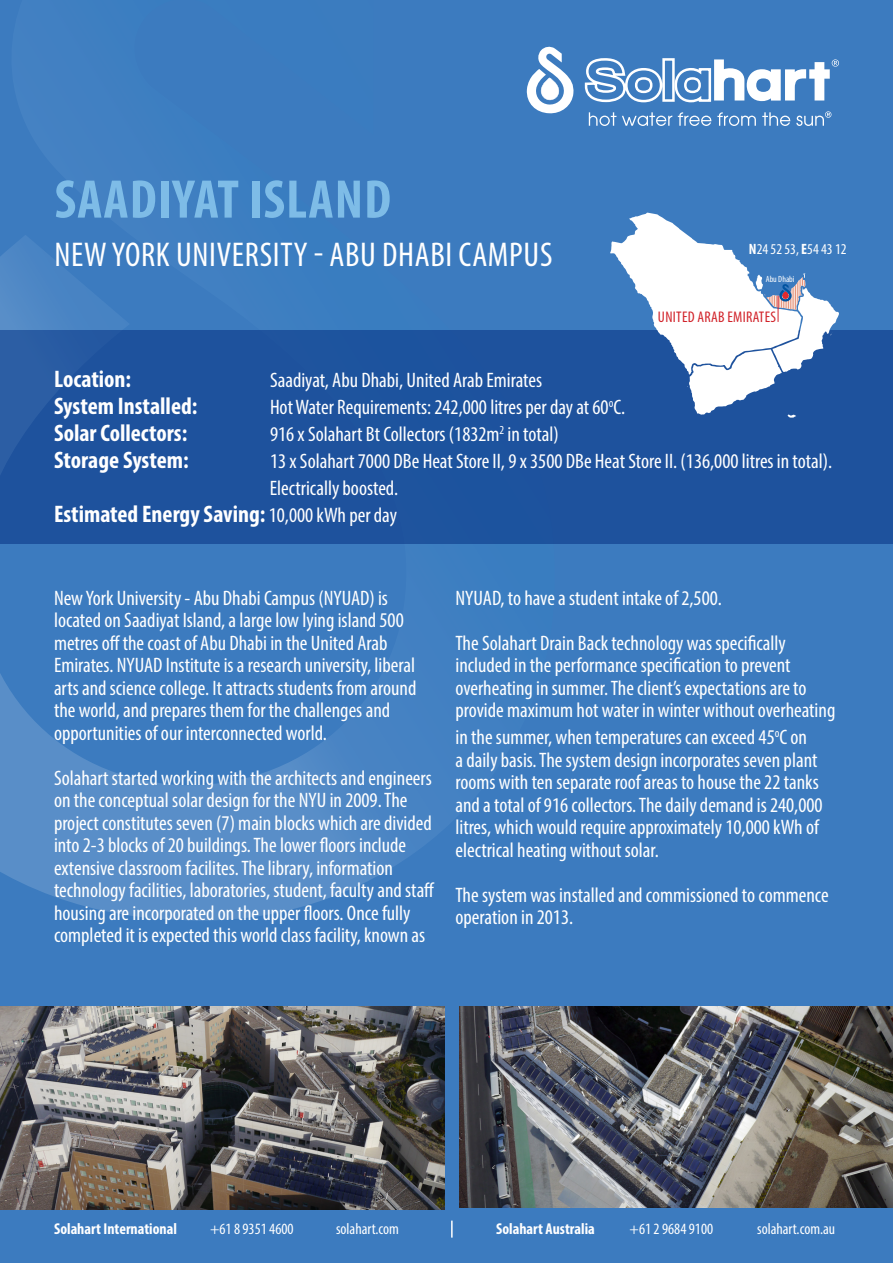
<style>
.page{position:relative;width:893px;height:1263px;background:#3c7bbf}
.page>*{position:absolute;margin:0;border:0;box-sizing:border-box;transform-origin:0 0}
.t1{font:700 condensed 54.9px "Myriad Pro";letter-spacing:.02em;color:#7ebce7}
.t2{font:condensed 34.5px "Myriad Pro";letter-spacing:.02em;color:#fff}
.t3{font:700 condensed 24px "Myriad Pro";color:#fff}
.t4{font:condensed 21px/22.5px "Myriad Pro";color:#fff}
.t5{font:condensed 15.75px "Myriad Pro";color:#fff}
.t6{font:700 condensed 15.75px "Myriad Pro";color:#fff}
.t7{font:condensed 15.45px "Myriad Pro";letter-spacing:.02em;color:#d1232a}
.t8{font:condensed 15px "Myriad Pro";color:#fff}
.t9{font:condensed 9px "Myriad Pro";color:#fff}
.s1{font-weight:700}
.s2{font-weight:400;font-size:21px}
</style>
<div class="page">
<svg style="left:0;top:46px;width:550px;height:875px"></svg>
<div style="left:0;top:330px;width:893px;height:214px;background:#1e529d"></div>
<svg style="left:451px;top:1220px;width:2px;height:17px"></svg>
<svg style="left:589px;top:112px;width:27px;height:14px"></svg>
<svg style="left:622px;top:112px;width:50px;height:14px"></svg>
<svg style="left:678px;top:112px;width:33px;height:14px"></svg>
<svg style="left:717px;top:112px;width:39px;height:14px"></svg>
<svg style="left:762px;top:112px;width:28px;height:14px"></svg>
<svg style="left:796px;top:111px;width:35px;height:15px"></svg>
<svg style="left:527px;top:47px;width:47px;height:67px"></svg>
<svg style="left:584px;top:58px;width:255px;height:45px"></svg>
<svg style="left:610px;top:213px;width:229px;height:205px"></svg>
<img style="left:0;top:1006px;width:444px;height:203px">
<img style="left:459px;top:1006px;width:434px;height:202px">
<p class="t1" style="left:55px;top:165px;width:338px">SAADIYAT ISLAND</p>
<p class="t2" style="left:54px;top:234px;width:500px">NEW YORK UNIVERSITY - ABU DHABI CAMPUS</p>
<p class="t8" style="left:749px;top:240px;width:99px"><span class="s1">N</span>24 52 53, <span class="s1">E</span>54 43 12</p>
<p class="t9" style="left:766px;top:273px;width:30px">Abu Dhabi</p>
<p class="t7" style="left:658px;top:307px;width:120px">UNITED ARAB EMIRATES</p>
<p class="t3" style="left:54px;top:364px;width:79px">Location:</p>
<p class="t4" style="left:270px;top:369px;width:274px">Saadiyat, Abu Dhabi, United Arab Emirates</p>
<p class="t3" style="left:54px;top:391px;width:145px">System Installed:</p>
<p class="t4" style="left:270px;top:396px;width:357px">Hot Water Requirements: 242,000 litres per day at 60<sup>o</sup>C.</p>
<p class="t3" style="left:54px;top:418px;width:135px">Solar Collectors:</p>
<p class="t4" style="left:270px;top:423px;width:290px">916 x Solahart Bt Collectors (1832m<sup>2</sup> in total)</p>
<p class="t3" style="left:54px;top:445px;width:136px">Storage System:</p>
<p class="t4" style="left:270px;top:448px;width:564px;line-height:27px">13 x Solahart 7000 DBe Heat Store II, 9 x 3500 DBe Heat Store II. (136,000 litres in total).<br>Electrically boosted.</p>
<p class="t3" style="left:54px;top:499px;width:344px">Estimated Energy Saving: <span class="s2">10,000 kWh per day</span></p>
<p class="t4" style="left:54px;top:586px;width:364px">New York University - Abu Dhabi Campus (NYUAD) is located on Saadiyat Island, a large low lying island 500 metres off the coast of Abu Dhabi in the United Arab Emirates. NYUAD Institute is a research university, liberal arts and science college. It attracts students from around the world, and prepares them for the challenges and opportunities of our interconnected world.</p>
<p class="t4" style="left:54px;top:766px;width:382px">Solahart started working with the architects and engineers on the conceptual solar design for the NYU in 2009. The project constitutes seven (7) main blocks which are divided into 2-3 blocks of 20 buildings. The lower floors include extensive classroom facilites. The library, information technology facilities, laboratories, student, faculty and staff housing are incorporated on the upper floors. Once fully completed it is expected this world class facility, known as</p>
<p class="t4" style="left:455px;top:586px;width:268px">NYUAD, to have a student intake of 2,500.</p>
<p class="t4" style="left:455px;top:631px;width:381px">The Solahart Drain Back technology was specifically included in the performance specification to prevent overheating in summer. The client’s expectations are to provide maximum hot water in winter without overheating</p>
<p class="t4" style="left:455px;top:726px;width:369px">in the summer, when temperatures can exceed 45<sup>o</sup>C on<br>a daily basis. The system design incorporates seven plant rooms with ten separate roof areas to house the 22 tanks and a total of 916 collectors. The daily demand is 240,000 litres, which would require approximately 10,000 kWh of electrical heating without solar.</p>
<p class="t4" style="left:455px;top:883px;width:375px">The system was installed and commissioned to commence operation in 2013.</p>
<p class="t6" style="left:54px;top:1219px;width:124px">Solahart International</p>
<p class="t5" style="left:210px;top:1220px;width:85px">+61 8 9351 4600</p>
<p class="t5" style="left:336px;top:1220px;width:65px">solahart.com</p>
<p class="t6" style="left:496px;top:1219px;width:100px">Solahart Australia</p>
<p class="t5" style="left:630px;top:1220px;width:85px">+61 2 9684 9100</p>
<p class="t5" style="left:757px;top:1220px;width:80px">solahart.com.au</p>
</div>
